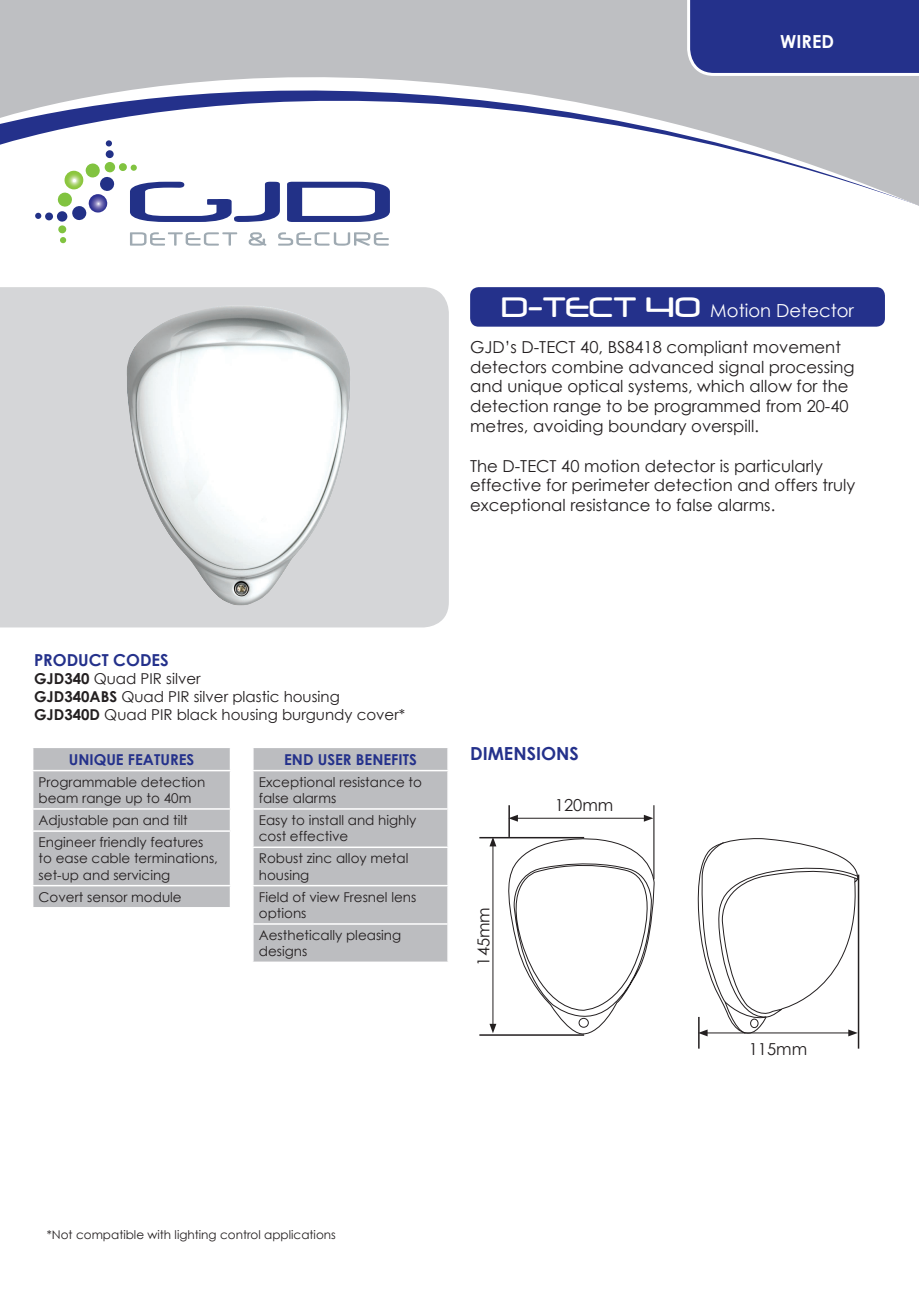
<style>
.page{position:relative;width:919px;height:1289px;background:#fff}
.page>*{position:absolute;margin:0;border:0;box-sizing:border-box;transform-origin:0 0}
.t1{font:18px "Century Gothic";color:#fff}
.t2{font:700 18px "Century Gothic";color:#24318b}
.t3{font:700 18px "Century Gothic";color:#fff}
.t4{font:16.5px/19.8px "Century Gothic";color:#231f20}
.t5{font:700 16.5px "Century Gothic";color:#24318b}
.t6{font:15px "Century Gothic";color:#231f20}
.t7{font:700 15px "Century Gothic";color:#24318b}
.t8{font:13.5px/16.2px "Century Gothic";color:#231f20}
.t9{font:12px "Century Gothic";color:#231f20}
.s1{font-family:"Neuropol";font-size:33px}
.s2{font-weight:700}
</style>
<div class="page">
<div style="left:470px;top:287px;width:414px;height:40px;background:#24318b;border-radius:9px"></div>
<div style="left:0;top:287px;width:449px;height:340px;background:#d5d6d8"></div>
<img style="left:127px;top:305px;width:223px;height:300px">
<div style="left:253px;top:748px;width:194px;height:213px;background:#bcbdc0"></div>
<hr style="left:252px;top:769px;width:197px;height:2px;background:#fff">
<hr style="left:252px;top:808px;width:197px;height:1px;background:#fff">
<hr style="left:252px;top:846px;width:197px;height:2px;background:#fff">
<hr style="left:252px;top:884px;width:197px;height:2px;background:#fff">
<hr style="left:252px;top:923px;width:197px;height:1px;background:#fff">
<div style="left:33px;top:748px;width:197px;height:159px;background:#bcbdc0"></div>
<svg style="left:697px;top:838px;width:163px;height:198px"></svg>
<hr style="left:698px;top:1016px;width:1px;height:32px;background:#231f20">
<hr style="left:857px;top:874px;width:2px;height:174px;background:#231f20">
<svg style="left:502px;top:834px;width:153px;height:202px"></svg>
<hr style="left:515px;top:817px;width:131px;height:1px;background:#231f20">
<svg style="left:510px;top:814px;width:8px;height:7px"></svg>
<svg style="left:643px;top:815px;width:10px;height:6px"></svg>
<hr style="left:653px;top:805px;width:1px;height:74px;background:#231f20">
<hr style="left:479px;top:837px;width:105px;height:1px;background:#231f20">
<hr style="left:508px;top:805px;width:2px;height:32px;background:#231f20">
<hr style="left:492px;top:844px;width:1px;height:182px;background:#231f20">
<svg style="left:489px;top:838px;width:7px;height:8px"></svg>
<svg style="left:489px;top:1023px;width:7px;height:10px"></svg>
<hr style="left:479px;top:1034px;width:105px;height:1px;background:#231f20">
<svg style="left:0;top:0;width:918px;height:221px;fill:#bebfc2"></svg>
<svg style="left:685px;top:0;width:233px;height:77px;background:#333f92"></svg>
<svg style="left:287px;top:182px;width:103px;height:40px"></svg>
<svg style="left:130px;top:182px;width:150px;height:40px"></svg>
<svg style="left:130px;top:232px;width:107px;height:14px"></svg>
<svg style="left:249px;top:232px;width:17px;height:14px"></svg>
<svg style="left:278px;top:232px;width:111px;height:14px"></svg>
<div style="left:58px;top:225px;width:9px;height:8px;background:#81c340;border-radius:50%"></div>
<svg style="left:60px;top:237px;width:6px;height:6px"></svg>
<div style="left:119px;top:163px;width:8px;height:8px;background:#81c340;border-radius:50%"></div>
<div style="left:130px;top:164px;width:7px;height:7px;background:#81c340;border-radius:50%"></div>
<div style="left:105px;top:150px;width:9px;height:8px;background:#223187;border-radius:50%"></div>
<div style="left:105px;top:140px;width:7px;height:7px;background:#223187;border-radius:50%"></div>
<svg style="left:57px;top:211px;width:11px;height:11px"></svg>
<div style="left:45px;top:212px;width:8px;height:9px;background:#223187;border-radius:50%"></div>
<svg style="left:35px;top:212px;width:7px;height:7px"></svg>
<svg style="left:57px;top:163px;width:58px;height:57px"></svg>
<p class="t3" style="left:780px;top:30px;width:55px">WIRED</p>
<p class="t1" style="left:501px;top:299px;width:354px"><span class="s1">D-TECT 40</span> Motion Detector</p>
<p class="t4" style="left:470px;top:336px;width:386px">GJD’s D-TECT 40, BS8418 compliant movement detectors combine advanced signal processing and unique optical systems, which allow for the detection range to be programmed from 20-40 metres, avoiding boundary overspill.</p>
<p class="t4" style="left:470px;top:455px;width:386px">The D-TECT 40 motion detector is particularly effective for perimeter detection and offers truly exceptional resistance to false alarms.</p>
<p class="t5" style="left:34px;top:650px;width:136px">PRODUCT CODES</p>
<p class="t6" style="left:34px;top:669px;width:168px"><span class="s2">GJD340</span> Quad PIR silver</p>
<p class="t6" style="left:34px;top:687px;width:307px"><span class="s2">GJD340ABS</span> Quad PIR silver plastic housing</p>
<p class="t6" style="left:34px;top:705px;width:372px"><span class="s2">GJD340D</span> Quad PIR black housing burgundy cover*</p>
<p class="t7" style="left:284px;top:749px;width:134px">END USER BENEFITS</p>
<p class="t8" style="left:259px;top:773px;width:165px">Exceptional resistance to false alarms</p>
<p class="t8" style="left:259px;top:812px;width:159px">Easy to install and highly cost effective</p>
<p class="t8" style="left:259px;top:850px;width:151px">Robust zinc alloy metal housing</p>
<p class="t8" style="left:259px;top:888px;width:159px">Field of view Fresnel lens options</p>
<p class="t8" style="left:259px;top:926px;width:144px">Aesthetically pleasing designs</p>
<p class="t7" style="left:69px;top:749px;width:127px">UNIQUE FEATURES</p>
<p class="t8" style="left:39px;top:773px;width:168px">Programmable detection beam range up to 40m</p>
<p class="t8" style="left:39px;top:812px;width:151px">Adjustable pan and tilt</p>
<p class="t8" style="left:39px;top:834px;width:181px">Engineer friendly features to ease cable terminations, set-up and servicing</p>
<p class="t8" style="left:39px;top:888px;width:145px">Covert sensor module</p>
<p class="t2" style="left:470px;top:742px;width:110px">DIMENSIONS</p>
<p class="t4" style="left:473px;top:965px;width:60px;rotate:-90deg">145mm</p>
<p class="t4" style="left:555px;top:795px;width:60px">120mm</p>
<p class="t4" style="left:748px;top:1038px;width:60px">115mm</p>
<p class="t9" style="left:47px;top:1227px;width:290px">*Not compatible with lighting control applications</p>
</div>
